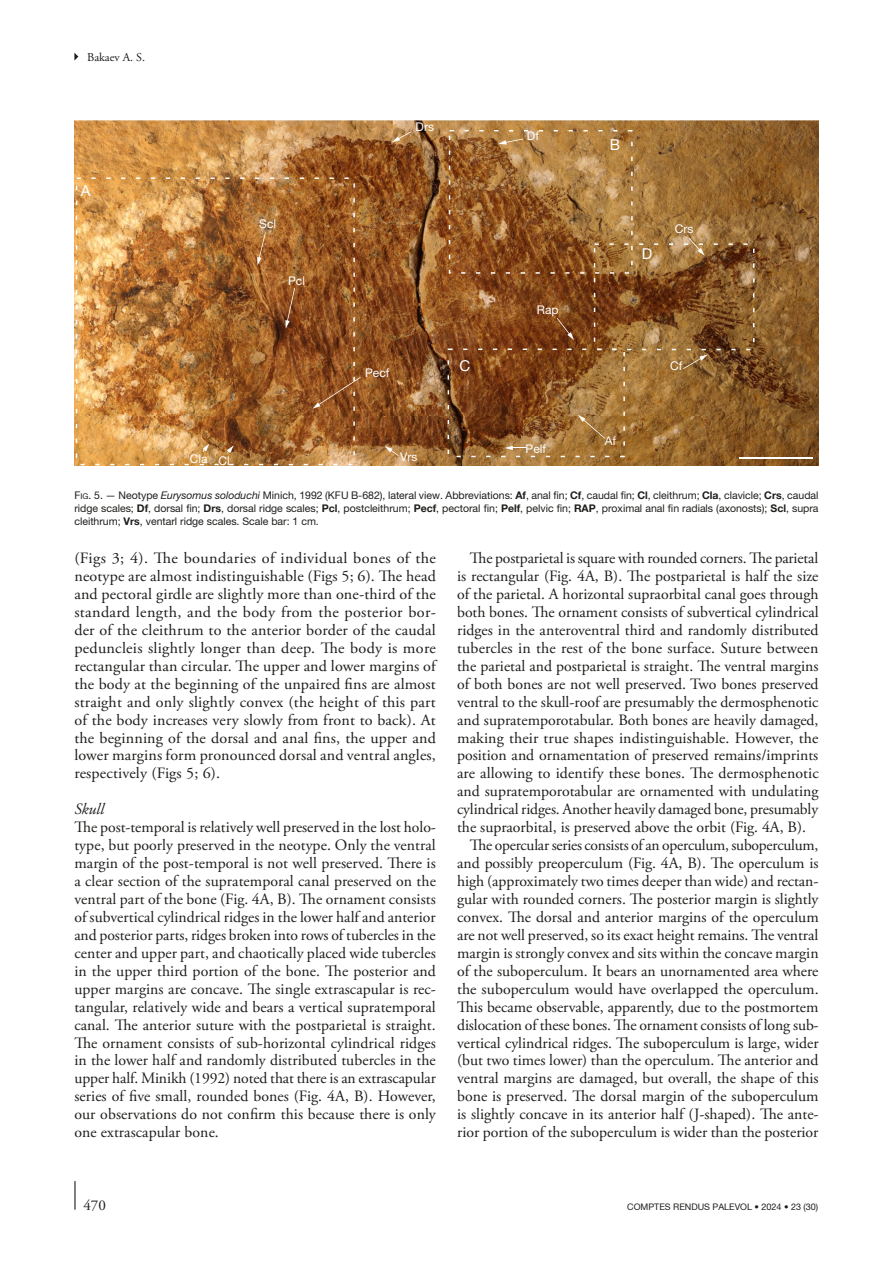
<style>
.page{position:relative;width:893px;height:1263px;background:#fff}
.page>*{position:absolute;margin:0;border:0;box-sizing:border-box;transform-origin:0 0}
.Texte_courant_Suite{font:15.75px/18px "Adobe Garamond Pro";color:#1d1d1b;text-align:justify}
.Texte_courant_1er_para{font:15.75px/18px "Adobe Garamond Pro";letter-spacing:.005em;color:#1d1d1b;text-align:justify}
.Titre_3{font:italic 15.75px "Adobe Garamond Pro";color:#1d1d1b}
.t1{font:15px "Helvetica Neue 3";color:#fff}
.t2{font:15px "Adobe Garamond Pro";color:#1d1d1b}
.t3{font:12px "Helvetica Neue 3";color:#fff}
.t4{font:12px "Adobe Garamond Pro Regular 2";color:#1d1d1b}
.t5{font:10.5px/12.8px "Helvetica Neue";color:#1d1d1b;text-align:justify}
.t6{font:9px "Helvetica Neue 2";color:#1d1d1b}
.s1{font-style:inherit}
.s2{font-size:7.8px}
.s3{font-style:italic}
.s4{font-weight:700}
</style>
<div class="page">
<hr style="left:74px;top:1181px;width:2px;height:29px;background:#1d1d1b">
<svg style="left:74px;top:53px;width:4px;height:8px"></svg>
<img style="left:74px;top:121px;width:745px;height:345px">
<hr style="left:739px;top:457px;width:74px;height:1px;background:#fff">
<svg style="left:257px;top:232px;width:9px;height:33px"></svg>
<svg style="left:392px;top:132px;width:19px;height:10px"></svg>
<svg style="left:285px;top:288px;width:10px;height:40px"></svg>
<svg style="left:203px;top:444px;width:6px;height:8px"></svg>
<svg style="left:227px;top:445px;width:7px;height:8px"></svg>
<svg style="left:385px;top:446px;width:14px;height:10px"></svg>
<svg style="left:557px;top:318px;width:17px;height:22px"></svg>
<svg style="left:344px;top:177px;width:11px;height:11px"></svg>
<svg style="left:312px;top:377px;width:49px;height:34px;background:#96582b"></svg>
<svg style="left:684px;top:238px;width:21px;height:17px"></svg>
<svg style="left:743px;top:243px;width:11px;height:10px"></svg>
<svg style="left:683px;top:349px;width:25px;height:20px"></svg>
<svg style="left:448px;top:348px;width:183px;height:109px;background:#8c5a2b"></svg>
<svg style="left:449px;top:130px;width:184px;height:152px;background:#9f6b37"></svg>
<p class="t4" style="left:87px;top:50px;width:59px">Bakaev A. S.</p>
<p class="t1" style="left:81px;top:182px;width:11px">A</p>
<p class="t3" style="left:416px;top:120px;width:20px">Drs</p>
<p class="t3" style="left:259px;top:217px;width:18px">Scl</p>
<p class="t3" style="left:288px;top:273px;width:18px">Pcl</p>
<p class="t3" style="left:365px;top:365px;width:26px">Pecf</p>
<p class="t3" style="left:190px;top:452px;width:42px">Cla Cl</p>
<p class="t3" style="left:400px;top:449px;width:19px">Vrs</p>
<p class="t1" style="left:459px;top:356px;width:12px">C</p>
<p class="t3" style="left:527px;top:129px;width:13px">Df</p>
<p class="t3" style="left:537px;top:302px;width:23px">Rap</p>
<p class="t3" style="left:526px;top:441px;width:22px">Pelf</p>
<p class="t1" style="left:610px;top:136px;width:12px">B</p>
<p class="t1" style="left:642px;top:245px;width:12px">D</p>
<p class="t3" style="left:675px;top:221px;width:20px">Crs</p>
<p class="t3" style="left:605px;top:433px;width:13px">Af</p>
<p class="t3" style="left:670px;top:359px;width:14px">Cf</p>
<p class="t5" style="left:74px;top:489px;width:746px"><span class="s1">F</span><span class="s2">ig</span><span class="s1">. 5</span>. — Neotype <span class="s3">Eurysomus soloduchi</span> Minich, 1992 (KFU B-682), lateral view. Abbreviations: <span class="s4">Af</span>, anal fin; <span class="s4">Cf</span>, caudal fin; <span class="s4">Cl</span>, cleithrum; <span class="s4">Cla</span>, clavicle; <span class="s4">Crs</span>, caudal ridge scales; <span class="s4">Df</span>, dorsal fin; <span class="s4">Drs</span>, dorsal ridge scales; <span class="s4">Pcl</span>, postcleithrum; <span class="s4">Pecf</span>, pectoral fin; <span class="s4">Pelf</span>, pelvic fin; <span class="s4">RAP</span>, proximal anal fin radials (axonosts); <span class="s4">Scl</span>, supra cleithrum; <span class="s4">Vrs</span>, ventarl ridge scales. Scale bar: 1 cm.</p>
<p class="Texte_courant_1er_para" style="left:74px;top:550px;width:363px">(Figs 3; 4). The boundaries of individual bones of the neotype are almost indistinguishable (Figs 5; 6). The head and pectoral girdle are slightly more than one-third of the standard length, and the body from the posterior bor&shy;der of the cleithrum to the anterior border of the caudal peduncleis slightly longer than deep. The body is more rectangular than circular. The upper and lower margins of the body at the beginning of the unpaired fins are almost straight and only slightly convex (the height of this part of the body increases very slowly from front to back). At the beginning of the dorsal and anal fins, the upper and lower margins form pronounced dorsal and ventral angles, respectively (Figs 5; 6).</p>
<p class="Titre_3" style="left:74px;top:800px;width:31px">Skull</p>
<p class="Texte_courant_1er_para" style="left:74px;top:819px;width:363px">The post-temporal is relatively well preserved in the lost holo&shy;type, but poorly preserved in the neotype. Only the ventral margin of the post-temporal is not well preserved. There is a clear section of the supratemporal canal preserved on the ventral part of the bone (Fig. 4A, B). The ornament consists of subvertical cylindrical ridges in the lower half and anterior and posterior parts, ridges broken into rows of tubercles in the center and upper part, and chaotically placed wide tubercles in the upper third portion of the bone. The posterior and upper margins are concave. The single extrascapular is rec&shy;tangular, relatively wide and bears a vertical supratemporal canal. The anterior suture with the postparietal is straight.<br>The ornament consists of sub-horizontal cylindrical ridges in the lower half and randomly distributed tubercles in the upper half. Minikh (1992) noted that there is an extrascapular series of five small, rounded bones (Fig. 4A, B). However, our observations do not confirm this because there is only one extrascapular bone.</p>
<p class="Texte_courant_Suite" style="left:457px;top:550px;width:363px;text-indent:13px">The postparietal is square with rounded corners. The parietal is rectangular (Fig. 4A, B). The postparietal is half the size of the parietal. A horizontal supraorbital canal goes through both bones. The ornament consists of subvertical cylindrical ridges in the anteroventral third and randomly distributed tubercles in the rest of the bone surface. Suture between the parietal and postparietal is straight. The ventral margins of both bones are not well preserved. Two bones preserved ventral to the skull-roof are presumably the dermosphenotic and supratemporotabular. Both bones are heavily damaged, making their true shapes indistinguishable. However, the position and ornamentation of preserved remains/imprints are allowing to identify these bones. The dermosphenotic and supratemporotabular are ornamented with undulating cylindrical ridges. Another heavily damaged bone, presumably the supraorbital, is preserved above the orbit (Fig. 4A, B).</p>
<p class="Texte_courant_Suite" style="left:457px;top:837px;width:363px;text-indent:13px">The opercular series consists of an operculum, suboperculum, and possibly preoperculum (Fig. 4A, B). The operculum is high (approximately two times deeper than wide) and rectan&shy;gular with rounded corners. The posterior margin is slightly convex. The dorsal and anterior margins of the operculum are not well preserved, so its exact height remains. The ventral margin is strongly convex and sits within the concave margin of the suboperculum. It bears an unornamented area where the suboperculum would have overlapped the operculum.<br>This became observable, apparently, due to the postmortem dislocation of these bones. The ornament consists of long sub&shy;vertical cylindrical ridges. The suboperculum is large, wider (but two times lower) than the operculum. The anterior and ventral margins are damaged, but overall, the shape of this bone is preserved. The dorsal margin of the suboperculum is slightly concave in its anterior half (J-shaped). The ante&shy;rior portion of the suboperculum is wider than the posterior</p>
<p class="t2" style="left:83px;top:1196px;width:24px">470</p>
<p class="t6" style="left:627px;top:1201px;width:193px">COMPTES RENDUS PALEVOL • 2024 • 23 (30)</p>
</div>
